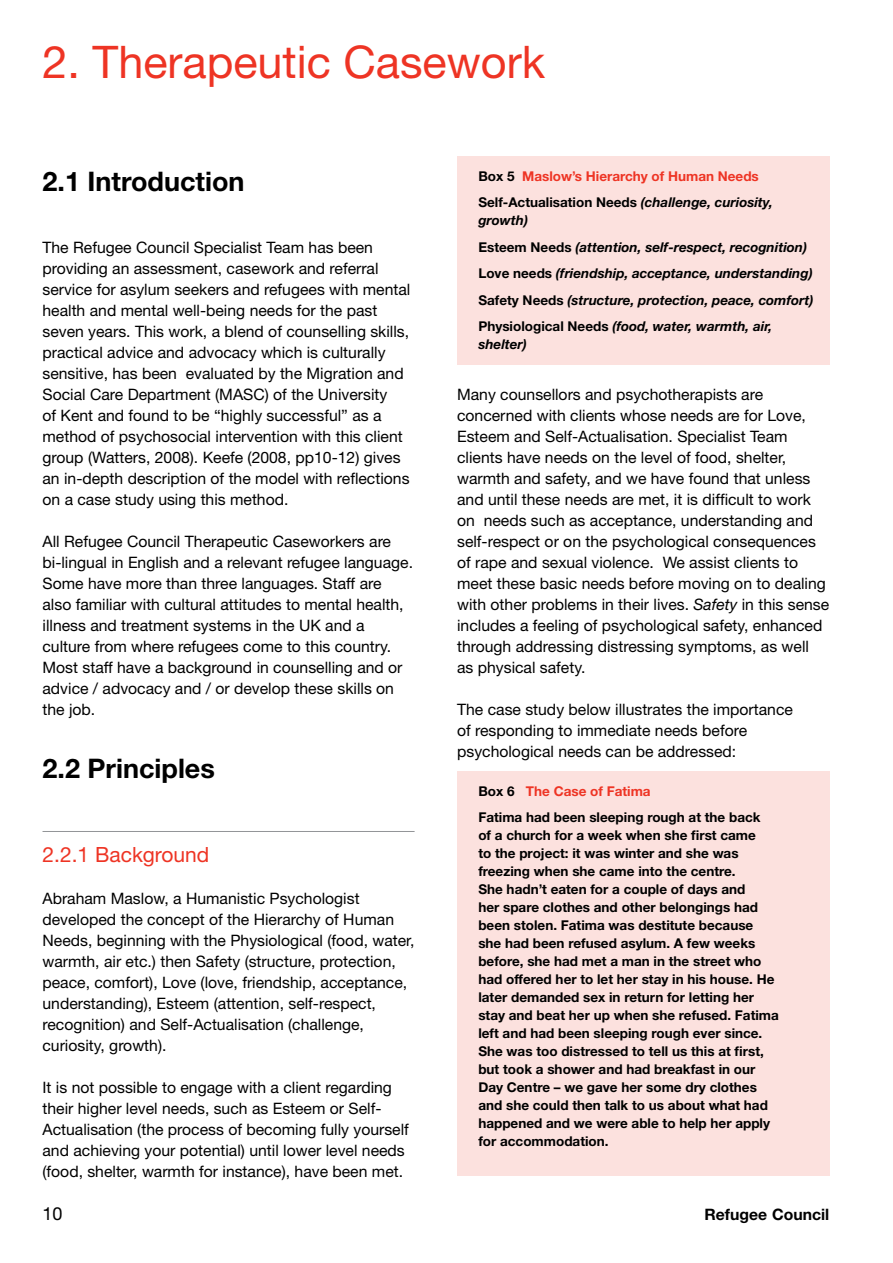
<style>
.page{position:relative;width:893px;height:1263px;background:#fff}
.page>*{position:absolute;margin:0;border:0;box-sizing:border-box;transform-origin:0 0}
.t1{font:45px "Helvetica Neue";color:#ee3424}
.t2{font:700 27px "Helvetica Neue";color:#000}
.t3{font:21px "Helvetica Neue";color:#ee3424}
.t4{font:18px "Helvetica Neue";color:#000}
.t5{font:15.75px/21px "Helvetica Neue";color:#000}
.t6{font:700 15.75px "Helvetica Neue";color:#000}
.t7{font:700 13.5px/18px "Helvetica Neue";color:#000}
.t8{font:italic 700 13.5px/26.5px "Helvetica Neue";color:#000}
.t9{font:700 13.5px/26.5px "Helvetica Neue";color:#ee3424}
.s1{color:#000}
.s2{font-style:italic;color:#000}
.s3{font-style:normal}
.s4{font-style:italic}
.s5{color:#ee3424}
</style>
<div class="page">
<div style="left:457px;top:156px;width:372px;height:208px;background:#fce1de"></div>
<div style="left:457px;top:771px;width:372px;height:404px;background:#fce1de"></div>
<hr style="left:43px;top:831px;width:372px;height:1px;background:#939598">
<h1 class="t1" style="left:43px;top:35px;width:504px">2. Therapeutic Casework</h1>
<h2 class="t2" style="left:43px;top:165px;width:204px">2.1 Introduction</h2>
<p class="t5" style="left:43px;top:236px;width:369px">The Refugee Council Specialist Team has been providing an assessment, casework and referral service for asylum seekers and refugees with mental health and mental well-being needs for the past seven years. This work, a blend of counselling skills, practical advice and advocacy which is culturally sensitive, has been evaluated by the Migration and Social Care Department (MASC) of the University<br>of Kent and found to be “highly successful” as a method of psychosocial intervention with this client group (Watters, 2008). Keefe (2008, pp10-12) gives an in-depth description of the model with reflections on a case study using this method.</p>
<p class="t5" style="left:43px;top:530px;width:372px">All Refugee Council Therapeutic Caseworkers are bi-lingual in English and a relevant refugee language.<br>Some have more than three languages. Staff are also familiar with cultural attitudes to mental health, illness and treatment systems in the UK and a culture from where refugees come to this country.<br>Most staff have a background in counselling and or advice / advocacy and / or develop these skills on the job.</p>
<h2 class="t2" style="left:43px;top:751px;width:174px">2.2 Principles</h2>
<h3 class="t3" style="left:43px;top:842px;width:168px">2.2.1 Background</h3>
<p class="t5" style="left:43px;top:887px;width:373px">Abraham Maslow, a Humanistic Psychologist developed the concept of the Hierarchy of Human Needs, beginning with the Physiological (food, water, warmth, air etc.) then Safety (structure, protection, peace, comfort), Love (love, friendship, acceptance, understanding), Esteem (attention, self-respect, recognition) and Self-Actualisation (challenge, curiosity, growth).</p>
<p class="t5" style="left:43px;top:1076px;width:368px">It is not possible to engage with a client regarding their higher level needs, such as Esteem or Self-Actualisation (the process of becoming fully yourself and achieving your potential) until lower level needs (food, shelter, warmth for instance), have been met.</p>
<p class="t9" style="left:478px;top:162px;width:296px"><span class="s1">Box 5</span> Maslow’s Hierarchy of Human Needs<br><span class="s1">Self-Actualisation Needs</span> <span class="s2">(challenge, curiosity,</span></p>
<p class="t8" style="left:478px;top:207px;width:337px">growth)<br><span class="s3">Esteem Needs</span> (attention, self-respect, recognition)<br><span class="s3">Love needs</span> (friendship, acceptance, understanding)<br><span class="s3">Safety Needs</span> (structure, protection, peace, comfort)<br><span class="s3">Physiological Needs</span> (food, water, warmth, air,</p>
<p class="t8" style="left:478px;top:331px;width:50px">shelter)</p>
<p class="t5" style="left:457px;top:383px;width:374px">Many counsellors and psychotherapists are concerned with clients whose needs are for Love, Esteem and Self-Actualisation. Specialist Team clients have needs on the level of food, shelter, warmth and safety, and we have found that unless and until these needs are met, it is difficult to work on needs such as acceptance, understanding and self-respect or on the psychological consequences of rape and sexual violence. We assist clients to meet these basic needs before moving on to dealing with other problems in their lives. <span class="s4">Safety</span> in this sense includes a feeling of psychological safety, enhanced through addressing distressing symptoms, as well as physical safety.</p>
<p class="t5" style="left:457px;top:698px;width:337px">The case study below illustrates the importance of responding to immediate needs before psychological needs can be addressed:</p>
<p class="t7" style="left:478px;top:777px;width:284px;line-height:26.5px">Box 6 <span class="s5">The Case of Fatima<br></span>Fatima had been sleeping rough at the back</p>
<p class="t7" style="left:478px;top:826px;width:302px">of a church for a week when she first came<br>to the project: it was winter and she was freezing when she came into the centre.<br>She hadn’t eaten for a couple of days and<br>her spare clothes and other belongings had been stolen. Fatima was destitute because she had been refused asylum. A few weeks before, she had met a man in the street who had offered her to let her stay in his house. He later demanded sex in return for letting her stay and beat her up when she refused. Fatima left and had been sleeping rough ever since.<br>She was too distressed to tell us this at first, but took a shower and had breakfast in our Day Centre – we gave her some dry clothes and she could then talk to us about what had happened and we were able to help her apply for accommodation.</p>
<p class="t4" style="left:43px;top:1203px;width:22px">10</p>
<p class="t6" style="left:704px;top:1205px;width:126px">Refugee Council</p>
</div>
